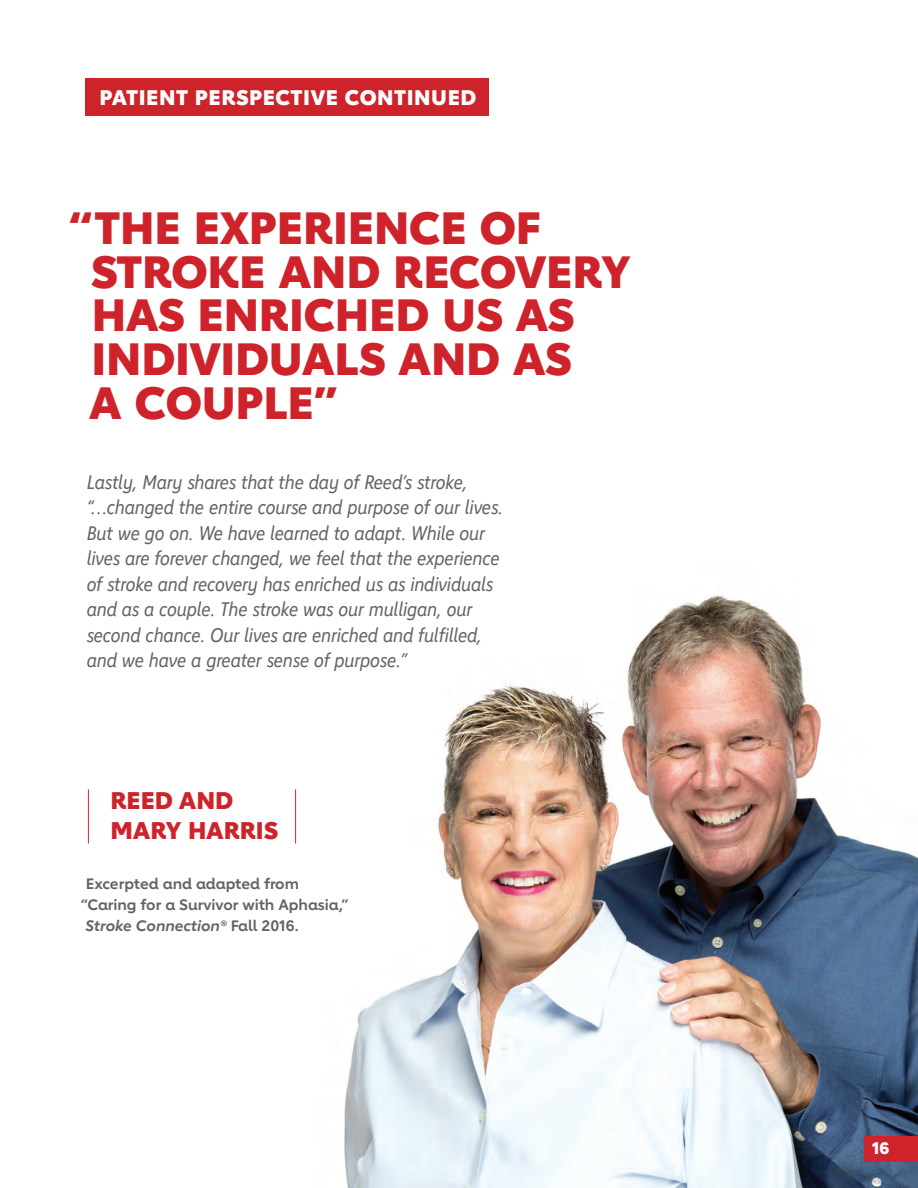
<style>
.page{position:relative;width:918px;height:1188px;background:#fff}
.page>*{position:absolute;margin:0;border:0;box-sizing:border-box;transform-origin:0 0}
.QUOTE{font:800 45px/43.5px "Lub Dub";letter-spacing:-.005em;color:#ce232a}
.Callout{font:800 24px/30px "Lub Dub";letter-spacing:-.005em;color:#ce232a}
.Tabs{font:800 21px "Lub Dub";letter-spacing:.025em;color:#fff}
.Patient_Testimonials{font:italic 19.5px/25.5px "Lub Dub Condensed";letter-spacing:-.005em;color:#636366}
.t1{font:800 16.5px "Lub Dub";color:#fff}
.Patient_Testimonials-2{font:700 15px/21px "Lub Dub";letter-spacing:-.005em;color:#636366}
.Patient_Testimonials-3{font:italic 700 15px "Lub Dub";letter-spacing:-.005em;color:#636366}
.s1{font-style:normal}
</style>
<div class="page">
<img style="left:263px;top:351px;width:655px;height:837px">
<div style="left:85px;top:79px;width:404px;height:37px;background:#ce232a"></div>
<div style="left:864px;top:1136px;width:54px;height:26px;background:#ce232a"></div>
<hr style="left:88px;top:789px;width:1px;height:54px;background:#ce232a">
<hr style="left:295px;top:789px;width:1px;height:54px;background:#ce232a">
<h3 class="Tabs" style="left:100px;top:85px;width:378px">PATIENT PERSPECTIVE CONTINUED</h3>
<p class="QUOTE" style="left:89px;top:206px;width:544px;text-indent:-20px">“THE EXPERIENCE OF<br>STROKE AND RECOVERY<br>HAS ENRICHED US AS<br>INDIVIDUALS AND AS<br>A COUPLE”</p>
<p class="Patient_Testimonials" style="left:87px;top:469px;width:418px">Lastly, Mary shares that the day of Reed’s stroke, “…changed the entire course and purpose of our lives.<br>But we go on. We have learned to adapt. While our lives are forever changed, we feel that the experience of stroke and recovery has enriched us as individuals and as a couple. The stroke was our mulligan, our second chance. Our lives are enriched and fulfilled, and we have a greater sense of purpose.”</p>
<p class="Callout" style="left:111px;top:785px;width:169px">REED AND<br>MARY HARRIS</p>
<p class="Patient_Testimonials-2" style="left:81px;top:873px;width:269px;text-indent:5px">Excerpted and adapted from “Caring for a Survivor with Aphasia,”</p>
<p class="Patient_Testimonials-3" style="left:86px;top:917px;width:215px">Stroke Connection® <span class="s1">Fall 2016.</span></p>
<p class="t1" style="left:872px;top:1138px;width:19px">16</p>
</div>
